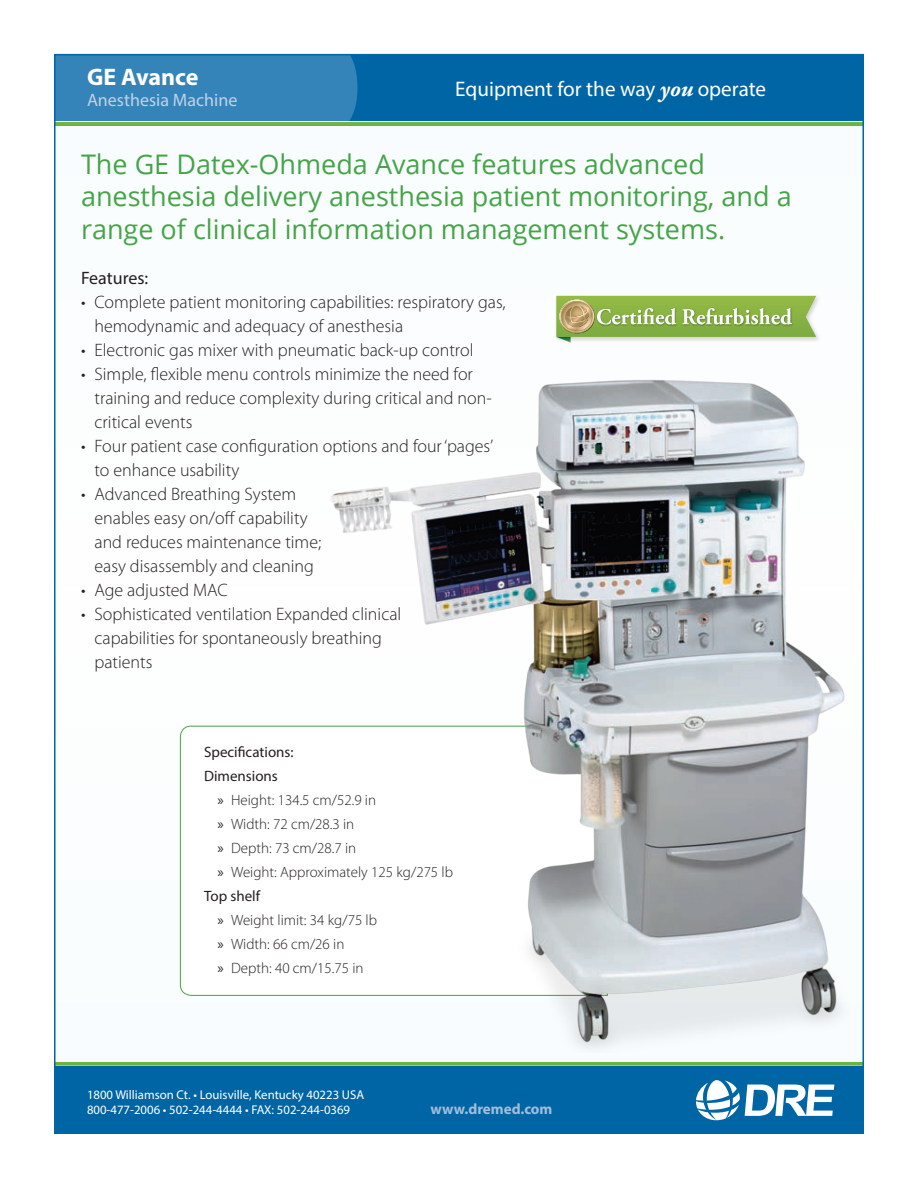
<style>
.page{position:relative;width:918px;height:1188px;background:#fff}
.page>*{position:absolute;margin:0;border:0;box-sizing:border-box;transform-origin:0 0}
.t1{font:27px/32.4px "Open Sans";color:#45a447}
.t2{font:700 24px "Myriad Pro";letter-spacing:-.005em;color:#fff}
.t3{font:21.15px "Myriad Pro";color:#fff}
.t4{font:300 18px/24px "Myriad Pro";color:#231f20}
.t5{font:18px "Myriad Pro";color:#c0d2e8}
.t6{font:18px "Myriad Pro";color:#231f20}
.t7{font:300 15px "Myriad Pro";color:#231f20}
.t8{font:15px/24px "Myriad Pro";color:#231f20}
.t9{font:700 15px "Myriad Pro";color:#a3bddd}
.t10{font:12.75px/15.3px "Myriad Pro";color:#fff}
.s1{font-family:"Adobe Garamond Pro";font-weight:700;font-style:italic;font-size:23.25px}
.s2{font-weight:400}
</style>
<div class="page">
<div style="left:55px;top:115px;width:808px;height:954px;background:#fafdfe"></div>
<div style="left:358px;top:57px;width:503px;height:64px;background:#0065a4"></div>
<div style="left:57px;top:57px;width:301px;height:64px;background:#3484ba"></div>
<div style="left:55px;top:121px;width:808px;height:5px;background:#6cb43f"></div>
<hr style="left:55px;top:121px;width:808px;height:1px;background:#fff">
<svg style="left:57px;top:1062px;width:804px;height:4px;background:#77ba4e"></svg>
<div style="left:57px;top:1066px;width:804px;height:65px;background:#0065a4"></div>
<svg style="left:696px;top:1080px;width:138px;height:40px"></svg>
<svg style="left:180px;top:725px;width:144px;height:271px"></svg>
<img style="left:324px;top:372px;width:540px;height:680px">
<img style="left:556px;top:295px;width:263px;height:45px">
<svg style="left:556px;top:296px;width:260px;height:47px;background:#a3be6f"></svg>
<h2 class="t2" style="left:87px;top:61px;width:113px">GE Avance</h2>
<p class="t5" style="left:87px;top:89px;width:152px">Anesthesia Machine</p>
<p class="t3" style="left:455px;top:76px;width:312px">Equipment for the way <span class="s1">you</span> operate</p>
<h1 class="t1" style="left:81px;top:147px;width:712px">The GE Datex-Ohmeda Avance features advanced anesthesia delivery anesthesia patient monitoring, and a range of clinical information management systems.</h1>
<p class="t6" style="left:81px;top:267px;width:69px">Features:</p>
<p class="t4" style="left:94px;top:290px;width:413px;text-indent:-14px">• Complete patient monitoring capabilities: respiratory gas, hemodynamic and adequacy of anesthesia</p>
<p class="t4" style="left:81px;top:338px;width:394px">• Electronic gas mixer with pneumatic back-up control</p>
<p class="t4" style="left:94px;top:362px;width:399px;text-indent:-14px">• Simple, flexible menu controls minimize the need for training and reduce complexity during critical and non&shy;critical events</p>
<p class="t4" style="left:94px;top:434px;width:400px;text-indent:-14px">• Four patient case configuration options and four‘pages’ to enhance usability</p>
<p class="t4" style="left:94px;top:482px;width:228px;text-indent:-14px">• Advanced Breathing System enables easy on/off capability and reduces maintenance time; easy disassembly and cleaning</p>
<p class="t4" style="left:81px;top:578px;width:148px">• Age adjusted MAC</p>
<p class="t4" style="left:94px;top:602px;width:308px;text-indent:-14px">• Sophisticated ventilation Expanded clinical capabilities for spontaneously breathing patients</p>
<p class="t8" style="left:204px;top:740px;width:91px">Specifications:<br>Dimensions</p>
<p class="t7" style="left:218px;top:791px;width:160px"><span class="s2">»</span> Height: 134.5 cm/52.9 in</p>
<p class="t7" style="left:218px;top:815px;width:138px"><span class="s2">»</span> Width: 72 cm/28.3 in</p>
<p class="t7" style="left:218px;top:839px;width:140px"><span class="s2">»</span> Depth: 73 cm/28.7 in</p>
<p class="t7" style="left:218px;top:863px;width:237px"><span class="s2">»</span> Weight: Approximately 125 kg/275 lb</p>
<p class="t8" style="left:204px;top:884px;width:58px">Top shelf</p>
<p class="t7" style="left:218px;top:911px;width:161px"><span class="s2">»</span> Weight limit: 34 kg/75 lb</p>
<p class="t7" style="left:218px;top:935px;width:128px"><span class="s2">»</span> Width: 66 cm/26 in</p>
<p class="t7" style="left:218px;top:959px;width:147px"><span class="s2">»</span> Depth: 40 cm/15.75 in</p>
<p class="t10" style="left:87px;top:1087px;width:279px">1800 Williamson Ct. • Louisville, Kentucky 40223 USA<br>800-477-2006 • 502-244-4444 • FAX: 502-244-0369</p>
<p class="t9" style="left:431px;top:1099px;width:124px">www.dremed.com</p>
</div>
